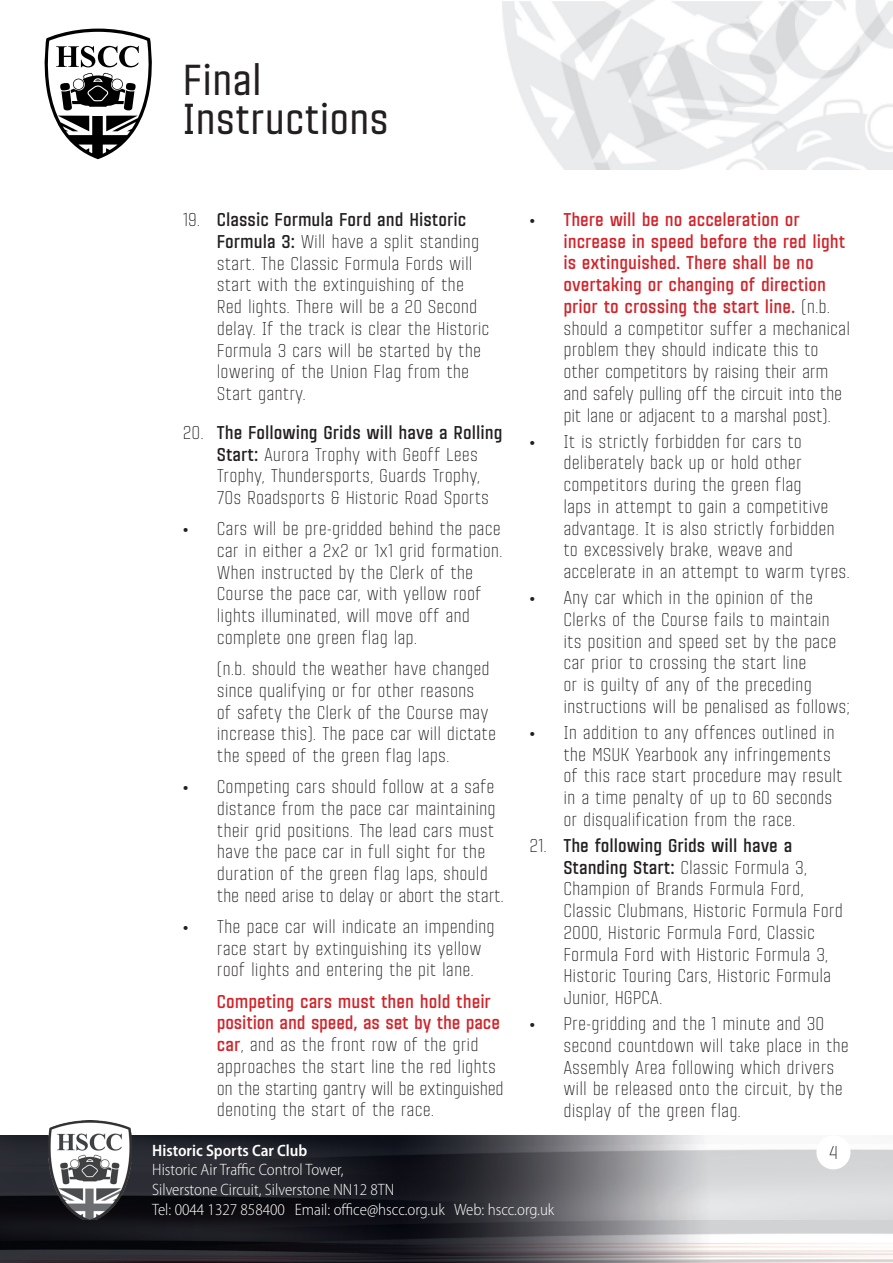
<style>
.page{position:relative;width:893px;height:1263px;background:#fff}
.page>*{position:absolute;margin:0;border:0;box-sizing:border-box;transform-origin:0 0}
.t1{font:500 42px/39px "Citadina";color:#231f20}
.t2{font:300 18px/21.8px "Citadina";color:#231f20}
.t3{font:300 semi-condensed 16.5px/19.8px "Myriad Pro";color:#fff}
.t4{font:600 semi-condensed 16.5px "Myriad Pro";color:#fff}
.s1{font-weight:700}
.s2{font-weight:700;color:#d1232a}
</style>
<div class="page">
<img style="left:88px;top:0;width:805px;height:170px">
<svg style="left:44px;top:29px;width:110px;height:130px"></svg>
<img style="left:0;top:1135px;width:893px;height:85px">
<img style="left:48px;top:1120px;width:84px;height:100px">
<img style="left:0;top:1220px;width:893px;height:43px">
<div style="left:816px;top:1135px;width:34px;height:34px;background:#fff;border-radius:50%"></div>
<h1 class="t1" style="left:183px;top:59px;width:208px">Final<br>Instructions</h1>
<p class="t2" style="left:217px;top:208px;width:274px;text-indent:-34px">19. <span class="s1">Classic Formula Ford and Historic Formula 3:</span> Will have a split standing start. The Classic Formula Fords will start with the extinguishing of the Red lights. There will be a 20 Second delay. If the track is clear the Historic Formula 3 cars will be started by the lowering of the Union Flag from the Start gantry.</p>
<p class="t2" style="left:217px;top:420px;width:287px;text-indent:-34px">20. <span class="s1">The Following Grids will have a Rolling Start:</span> Aurora Trophy with Geoff Lees Trophy, Thundersports, Guards Trophy, 70s Roadsports &amp; Historic Road Sports</p>
<p class="t2" style="left:217px;top:517px;width:287px;text-indent:-34px"><span class="s1">•</span> Cars will be pre-gridded behind the pace car in either a 2x2 or 1x1 grid formation.<br>When instructed by the Clerk of the Course the pace car, with yellow roof lights illuminated, will move off and complete one green flag lap.</p>
<p class="t2" style="left:217px;top:657px;width:281px">(n.b. should the weather have changed since qualifying or for other reasons<br>of safety the Clerk of the Course may increase this). The pace car will dictate the speed of the green flag laps.</p>
<p class="t2" style="left:217px;top:775px;width:289px;text-indent:-34px"><span class="s1">•</span> Competing cars should follow at a safe distance from the pace car maintaining their grid positions. The lead cars must have the pace car in full sight for the duration of the green flag laps, should the need arise to delay or abort the start.</p>
<p class="t2" style="left:217px;top:914px;width:279px;text-indent:-34px"><span class="s1">•</span> The pace car will indicate an impending race start by extinguishing its yellow roof lights and entering the pit lane.</p>
<p class="t2" style="left:217px;top:989px;width:289px"><span class="s2">Competing cars must then hold their position and speed, as set by the pace car</span>, and as the front row of the grid approaches the start line the red lights on the starting gantry will be extinguished denoting the start of the race.</p>
<p class="t2" style="left:563px;top:208px;width:288px;text-indent:-34px"><span class="s1">•</span> <span class="s2">There will be no acceleration or increase in speed before the red light is extinguished. There shall be no overtaking or changing of direction prior to crossing the start line.</span> (n.b. should a competitor suffer a mechanical problem they should indicate this to other competitors by raising their arm and safely pulling off the circuit into the pit lane or adjacent to a marshal post).</p>
<p class="t2" style="left:563px;top:429px;width:288px;text-indent:-34px"><span class="s1">•</span> It is strictly forbidden for cars to deliberately back up or hold other competitors during the green flag<br>laps in attempt to gain a competitive advantage. It is also strictly forbidden to excessively brake, weave and accelerate in an attempt to warm tyres.</p>
<p class="t2" style="left:563px;top:586px;width:288px;text-indent:-34px"><span class="s1">•</span> Any car which in the opinion of the Clerks of the Course fails to maintain its position and speed set by the pace car prior to crossing the start line<br>or is guilty of any of the preceding instructions will be penalised as follows;</p>
<p class="t2" style="left:563px;top:720px;width:281px;text-indent:-34px"><span class="s1">•</span> In addition to any offences outlined in the MSUK Yearbook any infringements of this race start procedure may result in a time penalty of up to 60 seconds or disqualification from the race.</p>
<p class="t2" style="left:563px;top:833px;width:281px;text-indent:-34px">21. <span class="s1">The following Grids will have a Standing Start:</span> Classic Formula 3, Champion of Brands Formula Ford, Classic Clubmans, Historic Formula Ford 2000, Historic Formula Ford, Classic Formula Ford with Historic Formula 3, Historic Touring Cars, Historic Formula Junior, HGPCA.</p>
<p class="t2" style="left:563px;top:1012px;width:287px;text-indent:-34px"><span class="s1">•</span> Pre-gridding and the 1 minute and 30 second countdown will take place in the Assembly Area following which drivers will be released onto the circuit, by the display of the green flag.</p>
<p class="t4" style="left:152px;top:1140px;width:157px">Historic Sports Car Club</p>
<p class="t3" style="left:152px;top:1160px;width:404px">Historic Air Traffic Control Tower,<br>Silverstone Circuit, Silverstone NN12 8TN<br>Tel: 0044 1327 858400 Email: office@hscc.org.uk Web: hscc.org.uk</p>
<p class="t2" style="left:829px;top:1140px;width:10px">4</p>
</div>
